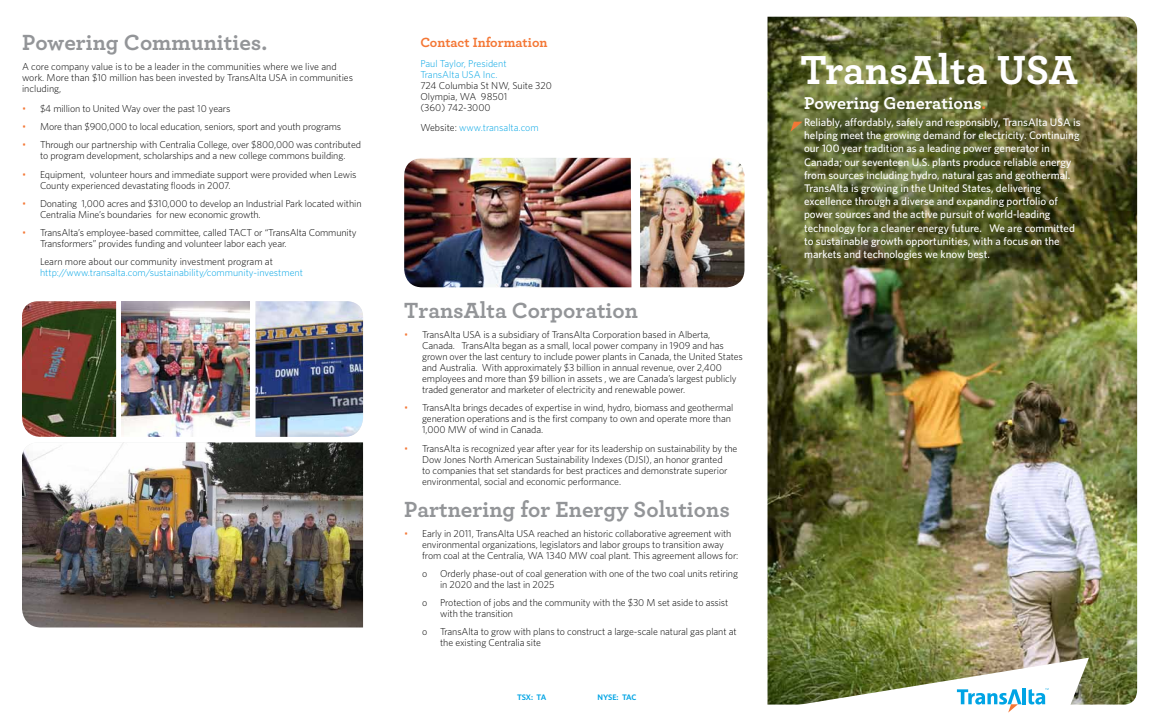
<style>
.page{position:relative;width:1152px;height:720px;background:#fff}
.page>*{position:absolute;margin:0;border:0;box-sizing:border-box;transform-origin:0 0}
.t1{font:700 42.5px "Archer";letter-spacing:-.005em;color:#fff}
.t2{font:700 23px "Archer";color:#939598}
.t3{font:700 18px "Archer";color:#fff}
.t4{font:700 14px "Archer";color:#f47735}
.t5{font:500 11px/13.2px "Whitney";color:#fff}
.t6{font:300 10px/11px "Whitney";letter-spacing:-.01em;color:#000}
.t7{font:300 10px/11px "Whitney";color:#00a4e4}
.t8{font:600 8px "Whitney";letter-spacing:-.02em;color:#00a4e4}
.s1{color:#f47735}
.s2{color:#000}
</style>
<div class="page">
<img style="left:768px;top:17px;width:369px;height:688px">
<svg style="left:793px;top:658px;width:296px;height:55px"></svg>
<svg style="left:790px;top:122px;width:13px;height:10px"></svg>
<img style="left:404px;top:158px;width:227px;height:129px">
<img style="left:640px;top:158px;width:104px;height:129px">
<img style="left:22px;top:301px;width:94px;height:136px">
<img style="left:22px;top:442px;width:341px;height:185px">
<img style="left:256px;top:301px;width:107px;height:136px">
<img style="left:122px;top:301px;width:127px;height:136px">
<h2 class="t2" style="left:22px;top:28px;width:247px">Powering Communities.</h2>
<p class="t6" style="left:22px;top:61px;width:333px">A core company value is to be a leader in the communities where we live and work. More than $10 million has been invested by TransAlta USA in communities including,</p>
<p class="t6" style="left:22px;top:103px;width:210px"><span class="s1">•</span> $4 million to United Way over the past 10 years</p>
<p class="t6" style="left:22px;top:121px;width:321px"><span class="s1">•</span> More than $900,000 to local education, seniors, sport and youth programs</p>
<p class="t6" style="left:22px;top:139px;width:341px;text-align:center"><span class="s1">•</span> Through our partnership with Centralia College, over $800,000 was contributed to program development, scholarships and a new college commons building.</p>
<p class="t6" style="left:40px;top:169px;width:318px;text-indent:-18px"><span class="s1">•</span> Equipment, volunteer hours and immediate support were provided when Lewis<br>County experienced devastating floods in 2007.</p>
<p class="t6" style="left:40px;top:198px;width:323px;text-indent:-18px"><span class="s1">•</span> Donating 1,000 acres and $310,000 to develop an Industrial Park located within<br>Centralia Mine’s boundaries for new economic growth.</p>
<p class="t6" style="left:40px;top:227px;width:318px;text-indent:-18px"><span class="s1">•</span> TransAlta’s employee-based committee, called TACT or “TransAlta Community<br>Transformers” provides funding and volunteer labor each year.</p>
<p class="t6" style="left:40px;top:256px;width:234px">Learn more about our community investment program at</p>
<p class="t7" style="left:40px;top:267px;width:265px">http://www.transalta.com/sustainability/community-investment</p>
<h3 class="t4" style="left:420px;top:34px;width:129px">Contact Information</h3>
<p class="t7" style="left:420px;top:58px;width:88px">Paul Taylor, President<br>TransAlta USA Inc.</p>
<p class="t6" style="left:420px;top:80px;width:133px">724 Columbia St NW, Suite 320<br>Olympia, WA 98501<br>(360) 742-3000</p>
<p class="t7" style="left:420px;top:122px;width:120px"><span class="s2">Website:</span> www.transalta.com</p>
<h2 class="t2" style="left:404px;top:296px;width:235px">TransAlta Corporation</h2>
<p class="t6" style="left:422px;top:329px;width:322px;text-indent:-18px"><span class="s1">•</span> TransAlta USA is a subsidiary of TransAlta Corporation based in Alberta, Canada. TransAlta began as a small, local power company in 1909 and has grown over the last century to include power plants in Canada, the United States and Australia. With approximately $3 billion in annual revenue, over 2,400 employees and more than $9 billion in assets , we are Canada’s largest publicly traded generator and marketer of electricity and renewable power.</p>
<p class="t6" style="left:422px;top:402px;width:313px;text-indent:-18px"><span class="s1">•</span> TransAlta brings decades of expertise in wind, hydro, biomass and geothermal generation operations and is the first company to own and operate more than<br>1,000 MW of wind in Canada.</p>
<p class="t6" style="left:422px;top:443px;width:317px;text-indent:-18px"><span class="s1">•</span> TransAlta is recognized year after year for its leadership on sustainability by the Dow Jones North American Sustainability Indexes (DJSI), an honor granted<br>to companies that set standards for best practices and demonstrate superior environmental, social and economic performance.</p>
<h2 class="t2" style="left:404px;top:495px;width:327px">Partnering for Energy Solutions</h2>
<p class="t6" style="left:422px;top:528px;width:318px;text-indent:-18px"><span class="s1">•</span> Early in 2011, TransAlta USA reached an historic collaborative agreement with environmental organizations, legislators and labor groups to transition away from coal at the Centralia, WA 1340 MW coal plant. This agreement allows for:</p>
<p class="t6" style="left:422px;top:568px;width:7px">o</p>
<p class="t6" style="left:440px;top:568px;width:299px">Orderly phase-out of coal generation with one of the two coal units retiring in 2020 and the last in 2025</p>
<p class="t6" style="left:422px;top:597px;width:7px">o</p>
<p class="t6" style="left:440px;top:597px;width:290px">Protection of jobs and the community with the $30 M set aside to assist with the transition</p>
<p class="t6" style="left:422px;top:626px;width:7px">o</p>
<p class="t6" style="left:440px;top:626px;width:298px">TransAlta to grow with plans to construct a large-scale natural gas plant at the existing Centralia site</p>
<p class="t8" style="left:517px;top:692px;width:31px">TSX: TA</p>
<p class="t8" style="left:598px;top:692px;width:40px">NYSE: TAC</p>
<h1 class="t1" style="left:800px;top:44px;width:279px">TransAlta USA</h1>
<p class="t5" style="left:804px;top:115px;width:278px">Reliably, affordably, safely and responsibly, TransAlta USA is helping meet the growing demand for electricity. Continuing our 100 year tradition as a leading power generator in Canada; our seventeen U.S. plants produce reliable energy from sources including hydro, natural gas and geothermal.<br>TransAlta is growing in the United States, delivering excellence through a diverse and expanding portfolio of power sources and the active pursuit of world-leading technology for a cleaner energy future. We are committed to sustainable growth opportunities, with a focus on the markets and technologies we know best.</p>
<h3 class="t3" style="left:804px;top:92px;width:183px">Powering Generations<span class="s1">.</span></h3>
</div>
